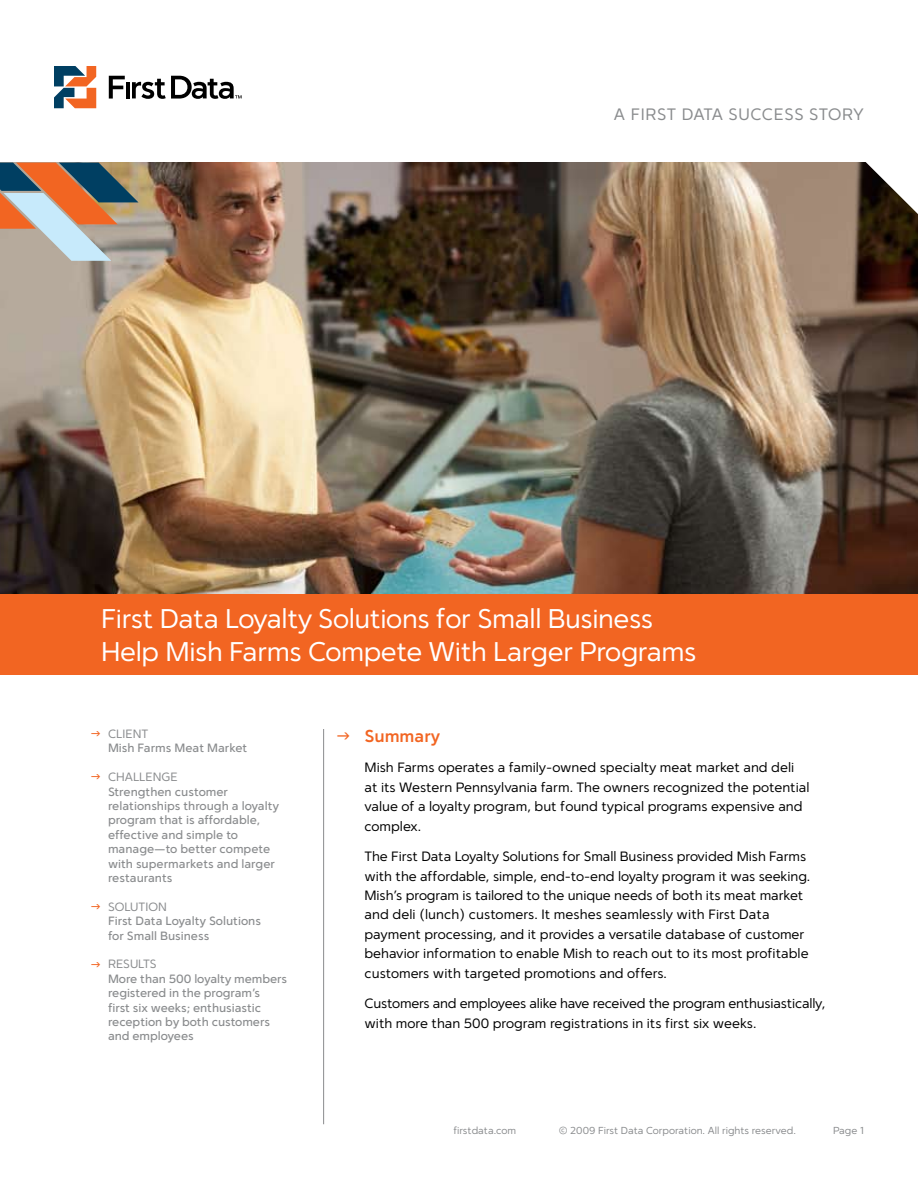
<style>
.page{position:relative;width:918px;height:1188px;background:#fff}
.page>*{position:absolute;margin:0;border:0;box-sizing:border-box;transform-origin:0 0}
.t1{font:27px/32.4px "Simple Sans";letter-spacing:-.015em;color:#fff}
.t2{font:700 17.25px "Simple Sans";color:#f26522}
.t3{font:16.5px "Simple Sans";letter-spacing:.04em;color:#8a8c8e}
.t4{font:13.5px/19.5px "Simple Sans";color:#000}
.t5{font:500 12px/14.4px "Simple Sans";color:#8a8c8e}
.t6{font:12px "Simple Sans";color:#8a8c8e}
.t7{font:10.2px "Simple Sans";color:#8a8c8e}
</style>
<div class="page">
<hr style="left:323px;top:729px;width:1px;height:395px;background:#8a8c8e">
<svg style="left:54px;top:66px;width:42px;height:42px"></svg>
<hr style="left:126px;top:82px;width:4px;height:16px;background:#000">
<svg style="left:109px;top:76px;width:16px;height:23px"></svg>
<svg style="left:132px;top:76px;width:110px;height:23px"></svg>
<img style="left:0;top:162px;width:918px;height:432px">
<svg style="left:0;top:163px;width:139px;height:98px;background:#a59183"></svg>
<div style="left:0;top:594px;width:918px;height:81px;background:#f26522"></div>
<svg style="left:855px;top:162px;width:63px;height:52px"></svg>
<p class="t3" style="left:614px;top:105px;width:252px">A FIRST DATA SUCCESS STORY</p>
<h1 class="t1" style="left:101px;top:602px;width:597px">First Data Loyalty Solutions for Small Business<br>Help Mish Farms Compete With Larger Programs</h1>
<p class="t6" style="left:108px;top:727px;width:42px">CLIENT</p>
<p class="t5" style="left:108px;top:741px;width:141px">Mish Farms Meat Market</p>
<p class="t6" style="left:108px;top:770px;width:71px">CHALLENGE</p>
<p class="t5" style="left:108px;top:784px;width:173px">Strengthen customer relationships through a loyalty program that is affordable, effective and simple to manage—to better compete with supermarkets and larger restaurants</p>
<p class="t6" style="left:108px;top:899px;width:60px">SOLUTION</p>
<p class="t5" style="left:108px;top:914px;width:155px">First Data Loyalty Solutions for Small Business</p>
<p class="t6" style="left:108px;top:957px;width:50px">RESULTS</p>
<p class="t5" style="left:108px;top:971px;width:181px">More than 500 loyalty members registered in the program’s<br>first six weeks; enthusiastic reception by both customers and employees</p>
<p class="t2" style="left:364px;top:726px;width:77px">Summary</p>
<p class="t4" style="left:364px;top:758px;width:447px">Mish Farms operates a family-owned specialty meat market and deli at its Western Pennsylvania farm. The owners recognized the potential value of a loyalty program, but found typical programs expensive and complex.</p>
<p class="t4" style="left:364px;top:846px;width:447px">The First Data Loyalty Solutions for Small Business provided Mish Farms with the affordable, simple, end-to-end loyalty program it was seeking.<br>Mish’s program is tailored to the unique needs of both its meat market and deli (lunch) customers. It meshes seamlessly with First Data payment processing, and it provides a versatile database of customer behavior information to enable Mish to reach out to its most profitable customers with targeted promotions and offers.</p>
<p class="t4" style="left:364px;top:994px;width:463px">Customers and employees alike have received the program enthusiastically, with more than 500 program registrations in its first six weeks.</p>
<p class="t7" style="left:453px;top:1124px;width:64px">firstdata.com</p>
<p class="t7" style="left:559px;top:1124px;width:239px">© 2009 First Data Corporation. All rights reserved.</p>
<p class="t7" style="left:833px;top:1124px;width:32px">Page 1</p>
</div>
